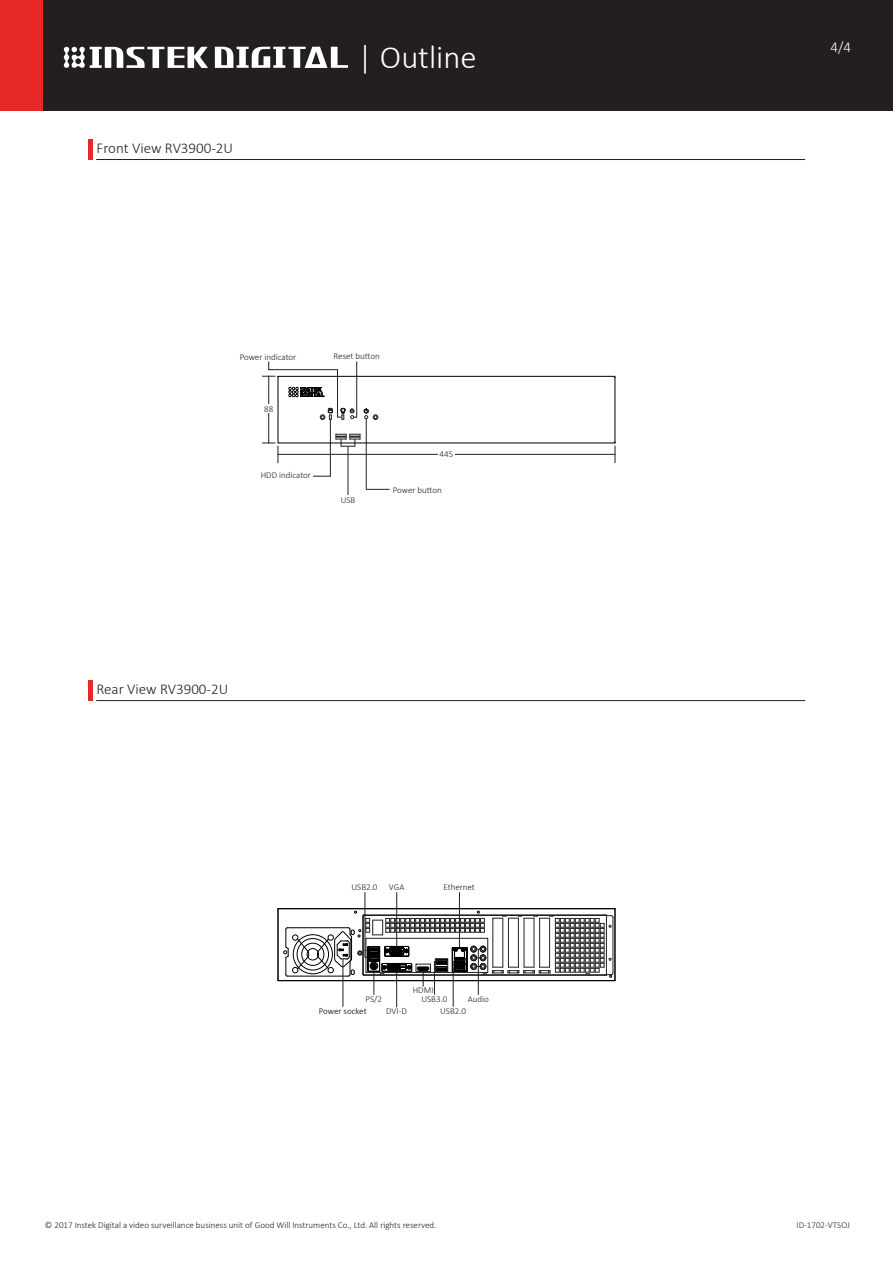
<style>
.page{position:relative;width:893px;height:1263px;background:#fff}
.page>*{position:absolute;margin:0;border:0;box-sizing:border-box;transform-origin:0 0}
.t1{font:300 32.7px "Calibri";color:#fff}
.t2{font:300 15px "Calibri";color:#231f20}
.t3{font:300 15px "Calibri";color:#fff}
.t4{font:300 9px "Calibri";color:#231f20}
.t5{font:300 9px "Calibri";letter-spacing:-.005em;color:#000}
</style>
<div class="page">
<div style="left:0;top:0;width:893px;height:110px;background:#231f20"></div>
<div style="left:0;top:0;width:43px;height:110px;background:#e62826"></div>
<svg style="left:64px;top:46px;width:144px;height:22px"></svg>
<svg style="left:215px;top:47px;width:133px;height:21px"></svg>
<hr style="left:330px;top:419px;width:1px;height:57px;background:#231f20">
<svg style="left:313px;top:476px;width:17px;height:1px"></svg>
<hr style="left:366px;top:418px;width:1px;height:71px;background:#231f20">
<svg style="left:366px;top:489px;width:23px;height:1px"></svg>
<hr style="left:348px;top:446px;width:1px;height:49px;background:#231f20">
<hr style="left:268px;top:376px;width:1px;height:67px;background:#231f20">
<hr style="left:278px;top:454px;width:337px;height:1px;background:#231f20">
<div style="left:438px;top:449px;width:16px;height:9px;background:#fff"></div>
<hr style="left:278px;top:376px;width:337px;height:1px;background:#000">
<hr style="left:278px;top:443px;width:337px;height:1px;background:#000">
<hr style="left:615px;top:377px;width:1px;height:65px;background:#000">
<svg style="left:615px;top:442px;width:1px;height:21px"></svg>
<svg style="left:262px;top:442px;width:17px;height:21px"></svg>
<hr style="left:278px;top:376px;width:1px;height:65px;background:#000">
<svg style="left:364px;top:408px;width:14px;height:12px"></svg>
<svg style="left:336px;top:434px;width:25px;height:13px"></svg>
<div style="left:293px;top:934px;width:40px;height:40px;border:1px solid #000;border-radius:50%"></div>
<div style="left:297px;top:938px;width:32px;height:32px;border:1px solid #000;border-radius:50%"></div>
<div style="left:301px;top:943px;width:23px;height:22px;border:1px solid #000;border-radius:50%"></div>
<div style="left:307px;top:948px;width:12px;height:12px;border:1px solid #000;border-radius:50%"></div>
<hr style="left:88px;top:139px;width:4px;height:21px;background:#e62826">
<hr style="left:96px;top:159px;width:709px;height:1px;background:#231f20">
<hr style="left:88px;top:680px;width:4px;height:20px;background:#e62826">
<hr style="left:96px;top:700px;width:709px;height:1px;background:#231f20">
<svg style="left:262px;top:361px;width:95px;height:59px"></svg>
<hr style="left:278px;top:909px;width:1px;height:71px;background:#000">
<hr style="left:278px;top:980px;width:336px;height:1px;background:#000">
<hr style="left:287px;top:976px;width:61px;height:1px;background:#000">
<hr style="left:287px;top:927px;width:61px;height:1px;background:#000">
<svg style="left:278px;top:927px;width:32px;height:53px"></svg>
<hr style="left:278px;top:908px;width:337px;height:1px;background:#000">
<svg style="left:316px;top:892px;width:300px;height:115px"></svg>
<hr style="left:343px;top:958px;width:1px;height:49px;background:#231f20">
<h2 class="t2" style="left:96px;top:139px;width:138px">Front View RV3900-2U</h2>
<h1 class="t1" style="left:358px;top:37px;width:120px">| Outline</h1>
<h2 class="t3" style="left:830px;top:38px;width:22px">4/4</h2>
<p class="t4" style="left:240px;top:351px;width:58px">Power indicator</p>
<p class="t4" style="left:264px;top:403px;width:11px">88</p>
<p class="t4" style="left:261px;top:470px;width:52px">HDD indicator</p>
<p class="t4" style="left:334px;top:351px;width:48px">Reset button</p>
<p class="t4" style="left:341px;top:495px;width:16px">USB</p>
<p class="t4" style="left:440px;top:449px;width:15px">445</p>
<p class="t4" style="left:393px;top:484px;width:51px">Power button</p>
<h2 class="t2" style="left:96px;top:680px;width:133px">Rear View RV3900-2U</h2>
<p class="t4" style="left:352px;top:882px;width:27px">USB2.0</p>
<p class="t4" style="left:443px;top:882px;width:33px">Ethernet</p>
<p class="t4" style="left:389px;top:882px;width:17px">VGA</p>
<p class="t4" style="left:366px;top:994px;width:18px">PS/2</p>
<p class="t4" style="left:413px;top:985px;width:22px">HDMI</p>
<p class="t4" style="left:421px;top:994px;width:27px">USB3.0</p>
<p class="t4" style="left:468px;top:994px;width:23px">Audio</p>
<p class="t5" style="left:319px;top:1006px;width:49px">Power socket</p>
<p class="t4" style="left:386px;top:1006px;width:22px">DVI-D</p>
<p class="t4" style="left:440px;top:1005px;width:27px">USB2.0</p>
<p class="t4" style="left:45px;top:1219px;width:393px">© 2017 Instek Digital a video surveillance business unit of Good Will Instruments Co., Ltd. All rights reserved.</p>
<p class="t4" style="left:796px;top:1219px;width:55px">ID-1702-VTSOJ</p>
</div>
